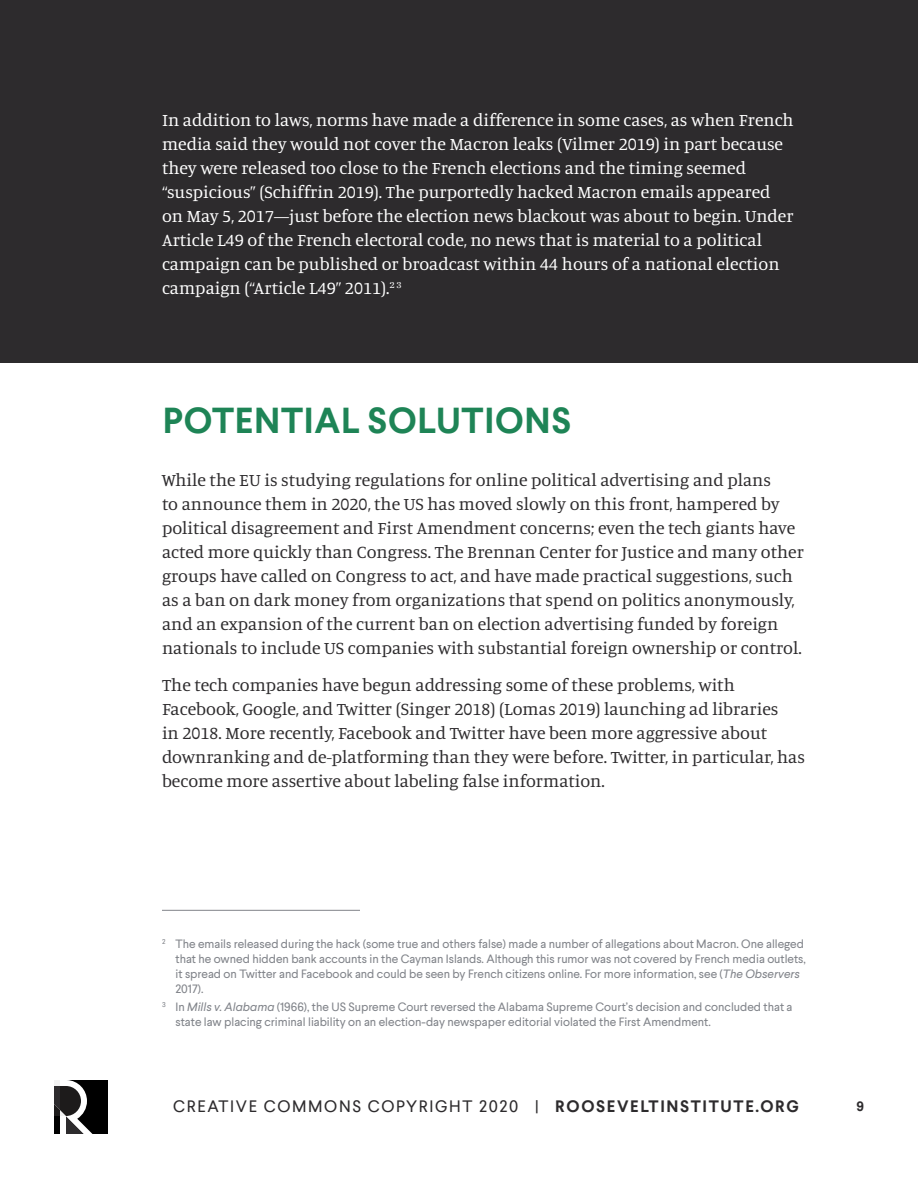
<style>
.page{position:relative;width:918px;height:1188px;background:#fff}
.page>*{position:absolute;margin:0;border:0;box-sizing:border-box;transform-origin:0 0}
.t1{font:700 36px "Larsseit";letter-spacing:.02em;color:#1e8456}
.t2{font:18px/24px "Manuale";color:#2d2b2d}
.t3{font:18px/24px "Manuale";color:#fff}
.t4{font:16.5px "Larsseit";letter-spacing:.1em;color:#2d2b2d}
.t5{font:700 13.5px "Larsseit";color:#2d2b2d}
.t6{font:12px/15px "Larsseit";color:#81848a}
.s1{font-style:italic}
.s2{font-weight:700}
</style>
<div class="page">
<div style="left:0;top:0;width:918px;height:362px;background:#2d2b2d"></div>
<hr style="left:162px;top:910px;width:198px;height:1px;background:#81848a">
<svg style="left:54px;top:1080px;width:54px;height:54px"></svg>
<p class="t3" style="left:162px;top:107px;width:633px">In addition to laws, norms have made a difference in some cases, as when French media said they would not cover the Macron leaks (Vilmer 2019) in part because they were released too close to the French elections and the timing seemed “suspicious” (Schiffrin 2019). The purportedly hacked Macron emails appeared on May 5, 2017—just before the election news blackout was about to begin. Under Article L49 of the French electoral code, no news that is material to a political campaign can be published or broadcast within 44 hours of a national election campaign (“Article L49” 2011).<sup>2</sup> <sup>3</sup></p>
<h1 class="t1" style="left:163px;top:397px;width:410px">POTENTIAL SOLUTIONS</h1>
<p class="t2" style="left:162px;top:467px;width:643px">While the EU is studying regulations for online political advertising and plans<br>to announce them in 2020, the US has moved slowly on this front, hampered by political disagreement and First Amendment concerns; even the tech giants have acted more quickly than Congress. The Brennan Center for Justice and many other groups have called on Congress to act, and have made practical suggestions, such as a ban on dark money from organizations that spend on politics anonymously, and an expansion of the current ban on election advertising funded by foreign nationals to include US companies with substantial foreign ownership or control.</p>
<p class="t2" style="left:162px;top:672px;width:644px">The tech companies have begun addressing some of these problems, with Facebook, Google, and Twitter (Singer 2018) (Lomas 2019) launching ad libraries<br>in 2018. More recently, Facebook and Twitter have been more aggressive about downranking and de-platforming than they were before. Twitter, in particular, has become more assertive about labeling false information.</p>
<p class="t6" style="left:175px;top:936px;width:632px;text-indent:-13px"><sup>2</sup> The emails released during the hack (some true and others false) made a number of allegations about Macron. One alleged that he owned hidden bank accounts in the Cayman Islands. Although this rumor was not covered by French media outlets, it spread on Twitter and Facebook and could be seen by French citizens online. For more information, see (<span class="s1">The Observers </span>2017).</p>
<p class="t6" style="left:175px;top:999px;width:619px;text-indent:-13px"><sup>3</sup> In <span class="s1">Mills v. Alabama</span> (1966), the US Supreme Court reversed the Alabama Supreme Court’s decision and concluded that a state law placing criminal liability on an election-day newspaper editorial violated the First Amendment.</p>
<p class="t4" style="left:173px;top:1096px;width:627px">CREATIVE COMMONS COPYRIGHT 2020 | <span class="s2">ROOSEVELTINSTITUTE.ORG</span></p>
<p class="t5" style="left:856px;top:1097px;width:9px">9</p>
</div>
